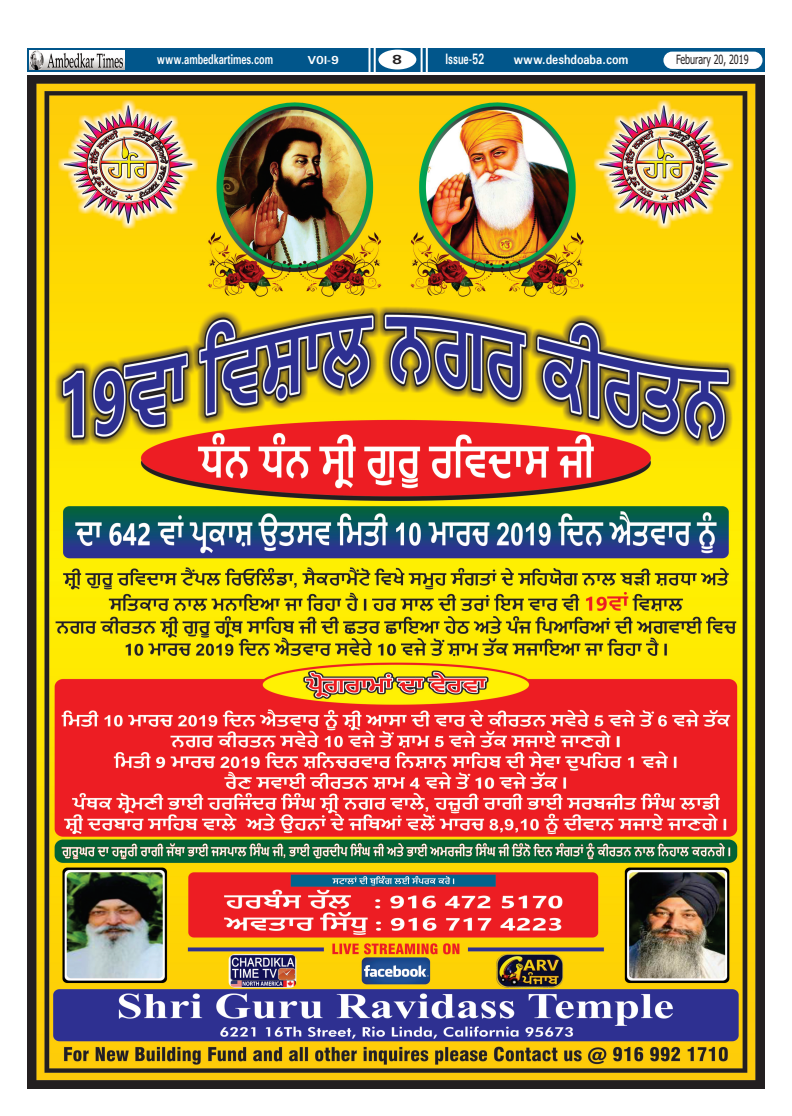
<style>
.page{position:relative;width:792px;height:1116px;background:#fff}
.page>*{position:absolute;margin:0;border:0;box-sizing:border-box;transform-origin:0 0}
.t1{font:700 15.1px "Univers";color:#fff;scale:.65 1}
.t2{font:700 14.1px "Univers";color:#fff;scale:.68 1}
.t3{font:700 13.5px "Univers";color:#fff;scale:.84 1}
.t4{font:700 13.2px "Univers";color:#231f20;scale:1.2 1}
.t5{font:12.8px "Tahoma";color:#231f20;scale:.71 1}
.t6{font:700 11.6px "Univers";color:#fff;scale:1.06 1}
</style>
<div class="page">
<div style="left:27px;top:48px;width:737px;height:24px;background:#01568b"></div>
<img style="left:30px;top:50px;width:95px;height:20px">
<hr style="left:374px;top:46px;width:2px;height:28px;background:#fff">
<hr style="left:421px;top:47px;width:2px;height:28px;background:#fff">
<hr style="left:426px;top:45px;width:2px;height:28px;background:#fff">
<hr style="left:369px;top:46px;width:2px;height:28px;background:#fff">
<div style="left:378px;top:50px;width:38px;height:20px;background:#fff;border-radius:50%"></div>
<div style="left:663px;top:52px;width:100px;height:17px;background:#fff;border-radius:9px"></div>
<img style="left:27px;top:76px;width:738px;height:1013px">
<p class="t2" style="left:157px;top:51px;width:172px">www.ambedkartimes.com</p>
<p class="t6" style="left:307px;top:53px;width:31px">V0l-9</p>
<p class="t4" style="left:392px;top:52px;width:10px">8</p>
<p class="t1" style="left:446px;top:50px;width:61px">Issue-52</p>
<p class="t3" style="left:513px;top:51px;width:139px">www.deshdoaba.com</p>
<p class="t5" style="left:676px;top:53px;width:104px">Feburary 20, 2019</p>
</div>
